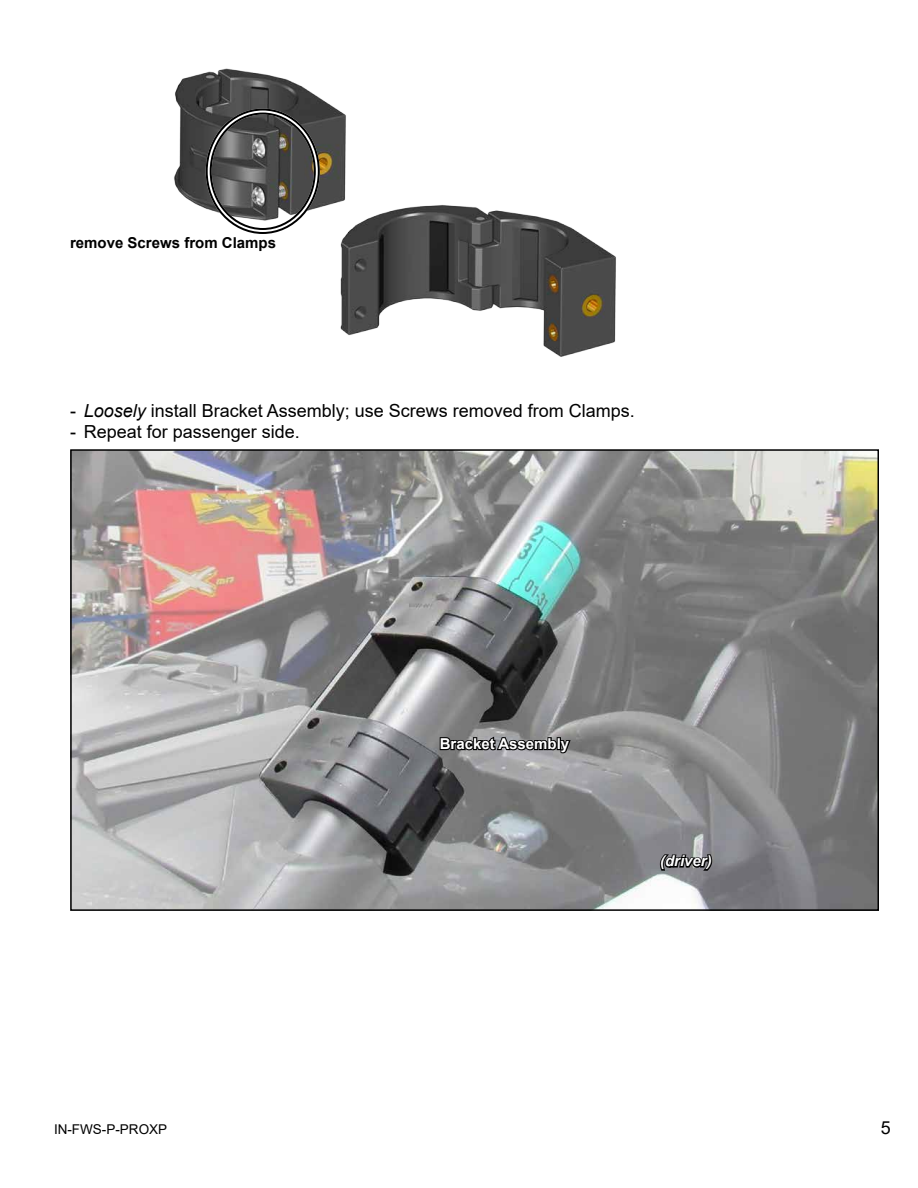
<style>
.page{position:relative;width:918px;height:1188px;background:#fff}
.page>*{position:absolute;margin:0;border:0;box-sizing:border-box;transform-origin:0 0}
.t1{font:18px "Arial";color:#000}
.t2{font:700 15px "Arial";color:#000}
.t3{font:700 15px "Arial";color:#fff}
.t4{font:italic 700 15px "Arial";color:#fff}
.t5{font:13.5px "Arial";color:#000}
.s1{font-style:italic}
</style>
<div class="page">
<img style="left:73px;top:452px;width:803px;height:456px">
<div style="left:70px;top:449px;width:809px;height:462px;border:2px solid #000"></div>
<svg style="left:439px;top:731px;width:133px;height:23px;background:#575758"></svg>
<svg style="left:658px;top:853px;width:56px;height:19px"></svg>
<img style="left:174px;top:68px;width:442px;height:289px">
<div style="left:206px;top:109px;width:114px;height:125px;border:6px solid #fff;border-radius:50%"></div>
<div style="left:206px;top:109px;width:114px;height:125px;border:2px solid #000;border-radius:50%"></div>
<div style="left:210px;top:113px;width:106px;height:117px;border:2px solid #000;border-radius:50%"></div>
<p class="t2" style="left:70px;top:232px;width:207px">remove Screws from Clamps</p>
<p class="t1" style="left:70px;top:398px;width:566px">- <span class="s1">Loosely</span> install Bracket Assembly; use Screws removed from Clamps.</p>
<p class="t1" style="left:70px;top:420px;width:231px">- Repeat for passenger side.</p>
<p class="t3" style="left:440px;top:733px;width:131px">Bracket Assembly</p>
<p class="t4" style="left:660px;top:851px;width:53px">(driver)</p>
<p class="t5" style="left:54px;top:1120px;width:115px">IN-FWS-P-PROXP</p>
<p class="t1" style="left:881px;top:1115px;width:12px">5</p>
</div>
